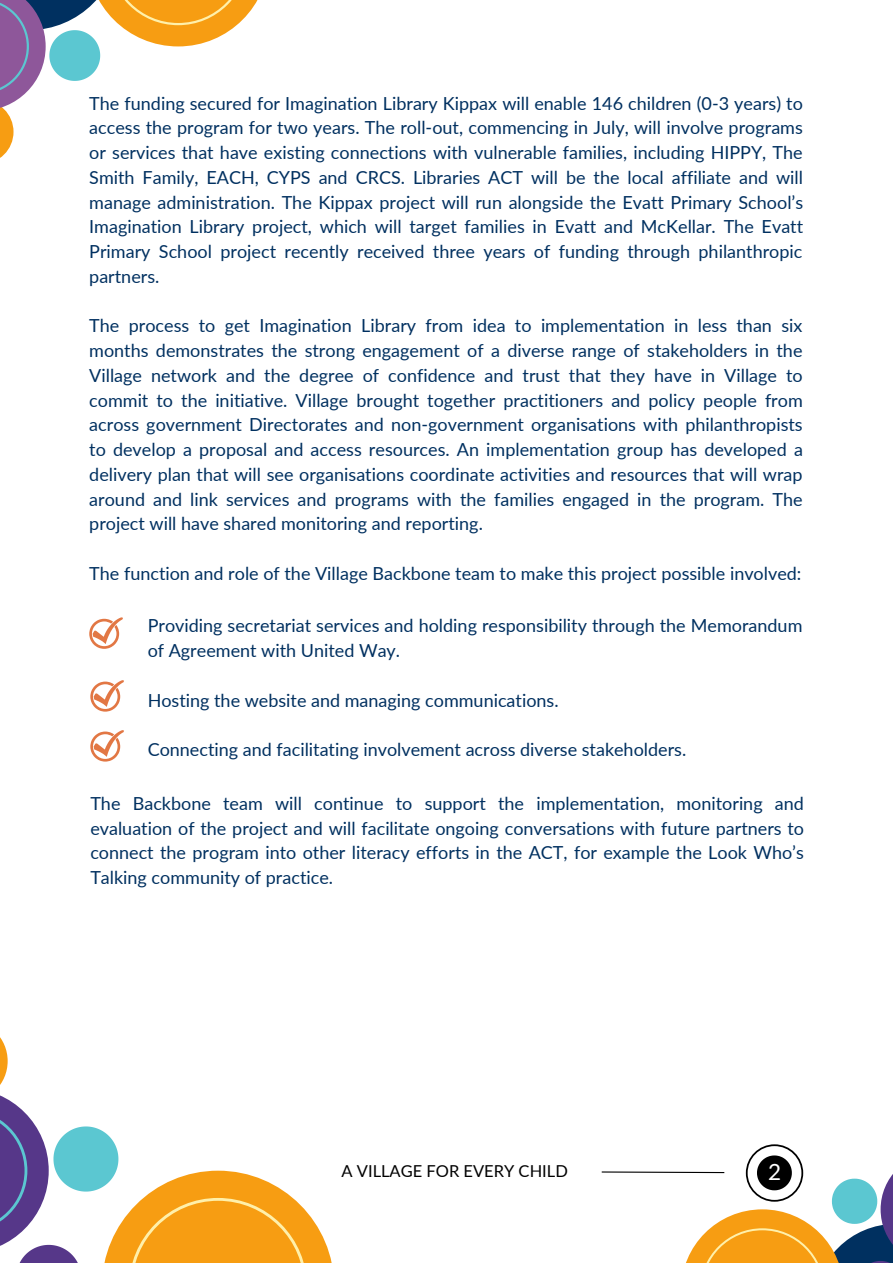
<style>
.page{position:relative;width:893px;height:1264px;background:#fff}
.page>*{position:absolute;margin:0;border:0;box-sizing:border-box;transform-origin:0 0}
.t1{font:22.5px "Lato";color:#fff}
.t2{font:18px/24.8px "Lato";color:#003060;text-align:justify}
.t3{font:16.5px "Lato";color:#000}
</style>
<div class="page">
<svg style="left:0;top:0;width:258px;height:158px"></svg>
<svg style="left:89px;top:617px;width:34px;height:32px"></svg>
<svg style="left:90px;top:680px;width:34px;height:31px"></svg>
<svg style="left:90px;top:730px;width:34px;height:31px"></svg>
<svg style="left:0;top:1037px;width:332px;height:225px"></svg>
<svg style="left:601px;top:1144px;width:291px;height:118px"></svg>
<p class="t2" style="left:89px;top:90px;width:715px">The funding secured for Imagination Library Kippax will enable 146 children (0-3 years) to access the program for two years. The roll-out, commencing in July, will involve programs or services that have existing connections with vulnerable families, including HIPPY, The Smith Family, EACH, CYPS and CRCS. Libraries ACT will be the local affiliate and will manage administration. The Kippax project will run alongside the Evatt Primary School’s Imagination Library project, which will target families in Evatt and McKellar. The Evatt Primary School project recently received three years of funding through philanthropic partners.</p>
<p class="t2" style="left:89px;top:313px;width:715px">The process to get Imagination Library from idea to implementation in less than six months demonstrates the strong engagement of a diverse range of stakeholders in the Village network and the degree of confidence and trust that they have in Village to commit to the initiative. Village brought together practitioners and policy people from across government Directorates and non-government organisations with philanthropists to develop a proposal and access resources. An implementation group has developed a delivery plan that will see organisations coordinate activities and resources that will wrap around and link services and programs with the families engaged in the program. The project will have shared monitoring and reporting.</p>
<p class="t2" style="left:89px;top:560px;width:713px">The function and role of the Village Backbone team to make this project possible involved:</p>
<p class="t2" style="left:148px;top:613px;width:656px">Providing secretariat services and holding responsibility through the Memorandum of Agreement with United Way.</p>
<p class="t2" style="left:148px;top:687px;width:412px">Hosting the website and managing communications.</p>
<p class="t2" style="left:148px;top:736px;width:540px">Connecting and facilitating involvement across diverse stakeholders.</p>
<p class="t2" style="left:90px;top:790px;width:715px">The Backbone team will continue to support the implementation, monitoring and evaluation of the project and will facilitate ongoing conversations with future partners to connect the program into other literacy efforts in the ACT, for example the Look Who’s Talking community of practice.</p>
<p class="t3" style="left:341px;top:1160px;width:228px">A VILLAGE FOR EVERY CHILD</p>
<p class="t1" style="left:768px;top:1157px;width:15px">2</p>
</div>
